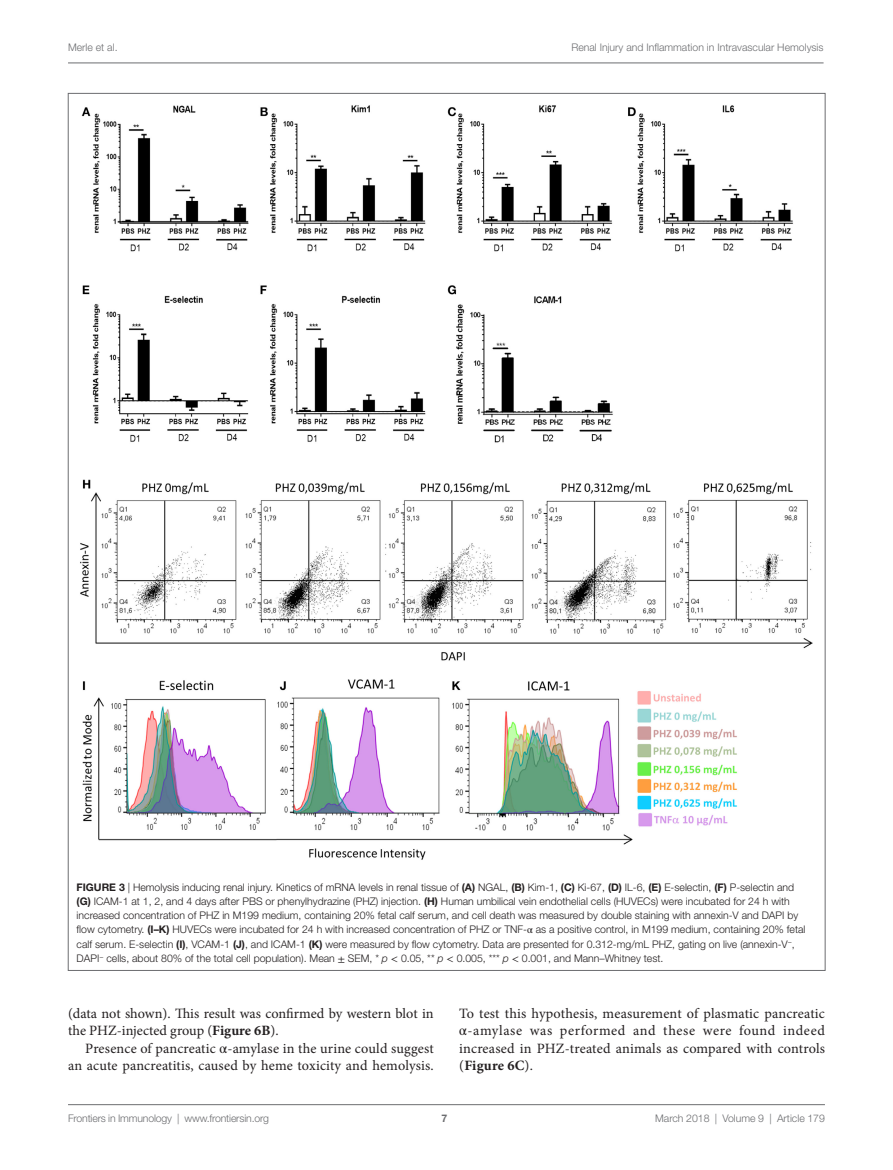
<style>
.page{position:relative;width:893px;height:1170px;background:#fff}
.page>*{position:absolute;margin:0;border:0;box-sizing:border-box;transform-origin:0 0}
.t1{font:14.25px/17.2px "Minion Pro";letter-spacing:.005em;color:#231f20}
.t2{font:300 10.5px/14.2px "Helvetica Neue LT Std";color:#231f20}
.t3{font:300 10.5px "Helvetica Neue LT Std";color:#6c6d70}
.t4{font:700 10.5px "Helvetica Neue LT Std";color:#6c6d70}
.s1{font-weight:700}
.s2{font-family:"STIX General";font-weight:400}
.s3{font-style:italic}
.s4{font-family:"STIX General"}
</style>
<div class="page">
<img style="left:80px;top:105px;width:733px;height:755px">
<hr style="left:68px;top:1104px;width:757px;height:1px;background:#6c6d70">
<hr style="left:68px;top:63px;width:756px;height:1px;background:#6c6d70">
<p class="t3" style="left:68px;top:41px;width:51px">Merle et al.</p>
<p class="t3" style="left:571px;top:41px;width:254px">Renal Injury and Inflammation in Intravascular Hemolysis</p>
<p class="t2" style="left:77px;top:879px;width:730px"><span class="s1">FIGURE 3</span> | Hemolysis inducing renal injury. Kinetics of mRNA levels in renal tissue of <span class="s1">(A)</span> NGAL, <span class="s1">(B)</span> Kim-1, <span class="s1">(C)</span> Ki-67, <span class="s1">(D)</span> IL-6, <span class="s1">(E)</span> E-selectin, <span class="s1">(F)</span> P-selectin and <span class="s1">(G)</span> ICAM-1 at 1, 2, and 4 days after PBS or phenylhydrazine (PHZ) injection. <span class="s1">(H)</span> Human umbilical vein endothelial cells (HUVECs) were incubated for 24 h with increased concentration of PHZ in M199 medium, containing 20% fetal calf serum, and cell death was measured by double staining with annexin-V and DAPI by flow cytometry. <span class="s1">(I–K)</span> HUVECs were incubated for 24 h with increased concentration of PHZ or TNF-<span class="s2">α</span> as a positive control, in M199 medium, containing 20% fetal calf serum. E-selectin <span class="s1">(I)</span>, VCAM-1 <span class="s1">(J)</span>, and ICAM-1 <span class="s1">(K)</span> were measured by flow cytometry. Data are presented for 0.312-mg/mL PHZ, gating on live (annexin-V<sup>−</sup>, DAPI<sup>−</sup> cells, about 80% of the total cell population). Mean <span class="s2">±</span> SEM, * <span class="s3">p</span> <span class="s2">&lt;</span> 0.05, ** <span class="s3">p</span> <span class="s2">&lt;</span> 0.005, *** <span class="s3">p</span> <span class="s2">&lt;</span> 0.001, and Mann–Whitney test.</p>
<h1 class="t1" style="left:68px;top:1004px;width:367px">(data not shown). This result was confirmed by western blot in the PHZ-injected group (<span class="s1">Figure 6B</span>).</h1>
<h1 class="t1" style="left:68px;top:1039px;width:367px;text-align:right">Presence of pancreatic <span class="s4">α</span>-amylase in the urine could suggest an acute pancreatitis, caused by heme toxicity and hemolysis.</h1>
<h1 class="t1" style="left:459px;top:1004px;width:367px;text-align:justify">To test this hypothesis, measurement of plasmatic pancreatic <span class="s4">α</span>-amylase was performed and these were found indeed increased in PHZ-treated animals as compared with controls (<span class="s1">Figure 6C</span>).</h1>
<p class="t3" style="left:68px;top:1111px;width:203px">Frontiers in Immunology | www.frontiersin.org</p>
<p class="t3" style="left:655px;top:1111px;width:171px">March 2018 | Volume 9 | Article 179</p>
<p class="t4" style="left:441px;top:1111px;width:7px">7</p>
</div>
